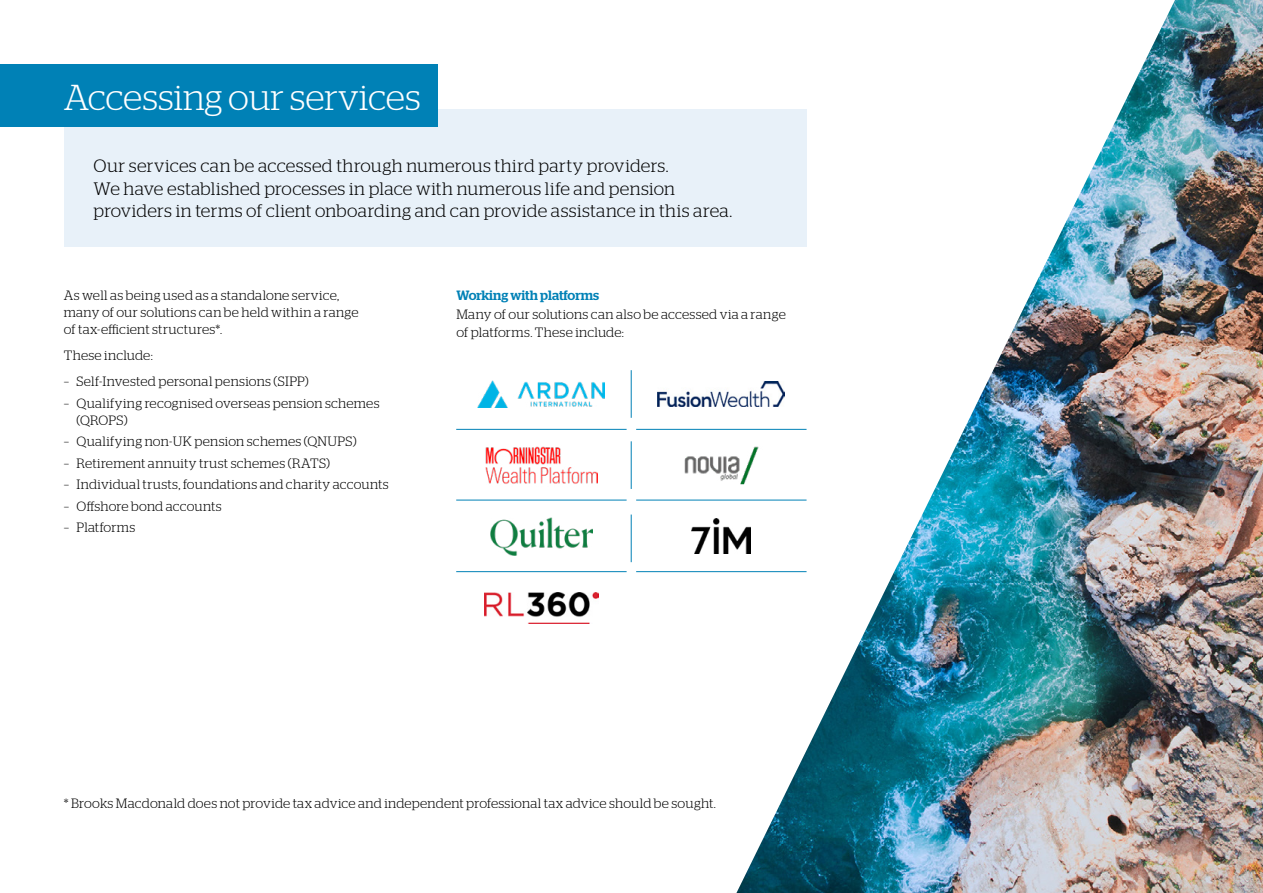
<style>
.page{position:relative;width:1263px;height:893px;background:#fff}
.page>*{position:absolute;margin:0;border:0;box-sizing:border-box;transform-origin:0 0}
.t1{font:300 36px "Stag";color:#fff}
.t2{font:300 18px/22.5px "Stag";letter-spacing:.015em;color:#000}
.t3{font:300 13.5px/17.2px "Stag";letter-spacing:.02em;color:#000}
.t4{font:500 13.5px "Stag";color:#0081b6}
</style>
<div class="page">
<div style="left:64px;top:110px;width:742px;height:137px;background:#e8f1f9"></div>
<div style="left:0;top:64px;width:438px;height:63px;background:#0081b6"></div>
<img style="left:478px;top:381px;width:127px;height:26px">
<img style="left:684px;top:456px;width:52px;height:25px">
<img style="left:490px;top:517px;width:102px;height:38px">
<img style="left:485px;top:446px;width:112px;height:38px">
<img style="left:691px;top:519px;width:45px;height:35px">
<hr style="left:456px;top:429px;width:171px;height:1px;background:#0081b6">
<hr style="left:636px;top:429px;width:170px;height:1px;background:#0081b6">
<hr style="left:456px;top:500px;width:171px;height:1px;background:#0081b6">
<hr style="left:456px;top:571px;width:171px;height:1px;background:#0081b6">
<hr style="left:636px;top:571px;width:170px;height:1px;background:#0081b6">
<hr style="left:636px;top:500px;width:170px;height:1px;background:#0081b6">
<hr style="left:631px;top:370px;width:1px;height:48px;background:#0081b6">
<hr style="left:631px;top:441px;width:1px;height:48px;background:#0081b6">
<hr style="left:631px;top:515px;width:1px;height:47px;background:#0081b6">
<img style="left:736px;top:0;width:527px;height:893px">
<img style="left:658px;top:382px;width:126px;height:24px">
<img style="left:485px;top:592px;width:113px;height:31px">
<h1 class="t1" style="left:64px;top:77px;width:359px">Accessing our services</h1>
<h2 class="t2" style="left:94px;top:154px;width:640px">Our services can be accessed through numerous third party providers.<br>We have established processes in place with numerous life and pension providers in terms of client onboarding and can provide assistance in this area.</h2>
<p class="t3" style="left:64px;top:286px;width:296px">As well as being used as a standalone service, many of our solutions can be held within a range of tax-efficient structures*.</p>
<p class="t3" style="left:64px;top:347px;width:91px">These include:</p>
<p class="t3" style="left:64px;top:372px;width:246px">– Self-Invested personal pensions (SIPP)</p>
<p class="t3" style="left:77px;top:394px;width:304px;text-indent:-13px">– Qualifying recognised overseas pension schemes (QROPS)</p>
<p class="t3" style="left:64px;top:433px;width:294px">– Qualifying non-UK pension schemes (QNUPS)</p>
<p class="t3" style="left:64px;top:454px;width:268px">– Retirement annuity trust schemes (RATS)</p>
<p class="t3" style="left:64px;top:476px;width:326px">– Individual trusts, foundations and charity accounts</p>
<p class="t3" style="left:64px;top:497px;width:159px">– Offshore bond accounts</p>
<p class="t3" style="left:64px;top:519px;width:73px">– Platforms</p>
<p class="t4" style="left:456px;top:287px;width:144px">Working with platforms</p>
<p class="t3" style="left:456px;top:306px;width:331px">Many of our solutions can also be accessed via a range of platforms. These include:</p>
<p class="t3" style="left:64px;top:794px;width:654px">* Brooks Macdonald does not provide tax advice and independent professional tax advice should be sought.</p>
</div>
